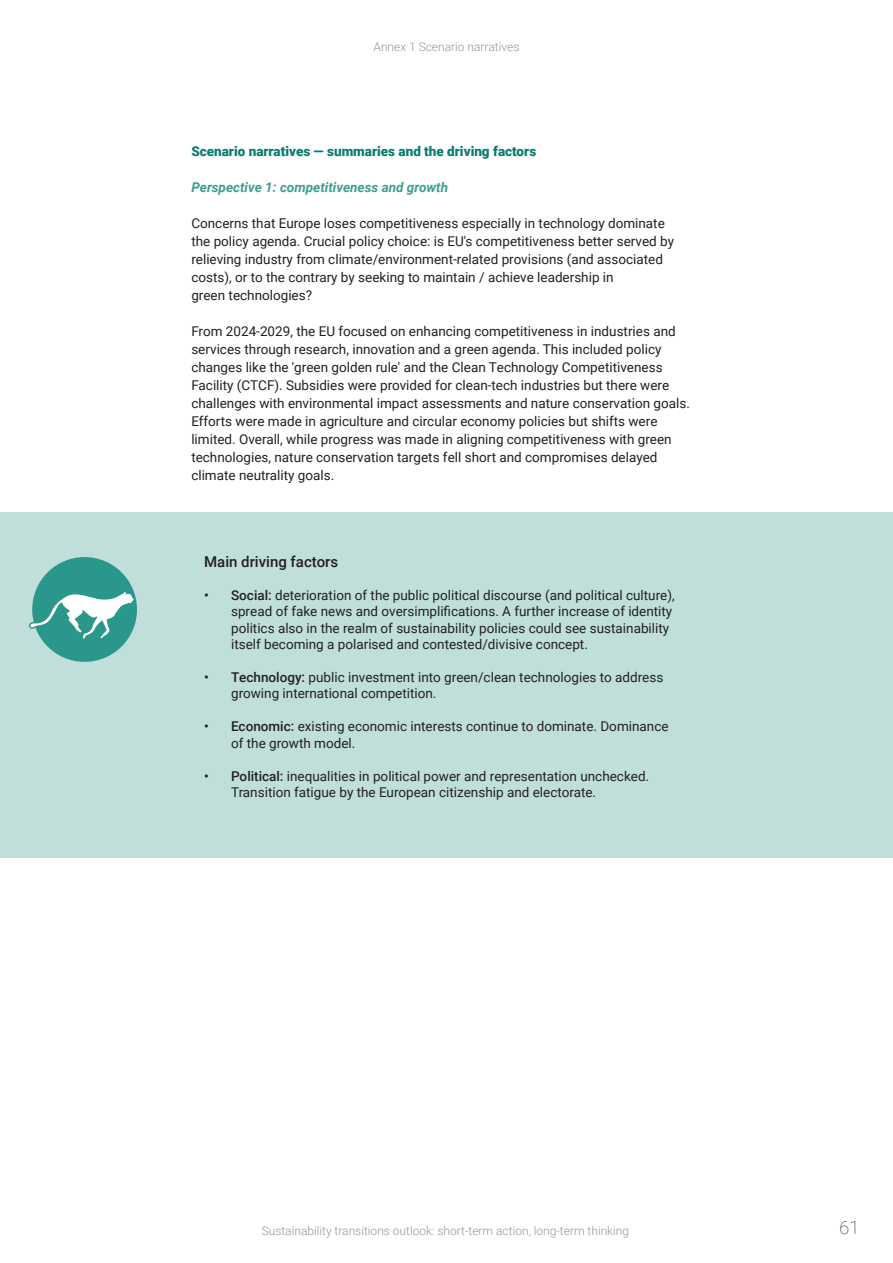
<style>
.page{position:relative;width:893px;height:1263px;background:#fff}
.page>*{position:absolute;margin:0;border:0;box-sizing:border-box;transform-origin:0 0}
.t1{font:100 18px "Roboto";color:#231f20}
._2023_-_Key_messages_title{font:500 15px "Roboto";color:#231f20}
._2023_-_Body_text{font:13.5px/18px "Roboto";color:#231f20}
._2023_-_Heading_2{font:900 13.5px "Roboto";color:#0a7c6c}
._2023_-_Heading_3{font:italic 700 13.5px "Roboto";color:#3d9d92}
.t2{font:300 12px "Roboto";color:#939598}
.s1{font-weight:500}
</style>
<div class="page">
<div style="left:0;top:512px;width:893px;height:346px;background:#c0dfdb"></div>
<div style="left:32px;top:557px;width:105px;height:105px;background:#299789;border-radius:50%"></div>
<svg style="left:29px;top:590px;width:107px;height:69px"></svg>
<p class="t2" style="left:373px;top:39px;width:147px">Annex 1 Scenario narratives</p>
<p class="_2023_-_Heading_2" style="left:191px;top:142px;width:346px">Scenario narratives — summaries and the driving factors</p>
<p class="_2023_-_Heading_3" style="left:191px;top:178px;width:258px">Perspective 1: competitiveness and growth</p>
<p class="_2023_-_Body_text" style="left:191px;top:213px;width:484px">Concerns that Europe loses competitiveness especially in technology dominate the policy agenda. Crucial policy choice: is EU's competitiveness better served by relieving industry from climate/environment-related provisions (and associated costs), or to the contrary by seeking to maintain / achieve leadership in<br>green technologies?</p>
<p class="_2023_-_Body_text" style="left:191px;top:321px;width:500px">From 2024-2029, the EU focused on enhancing competitiveness in industries and services through research, innovation and a green agenda. This included policy changes like the 'green golden rule' and the Clean Technology Competitiveness Facility (CTCF). Subsidies were provided for clean-tech industries but there were challenges with environmental impact assessments and nature conservation goals.<br>Efforts were made in agriculture and circular economy policies but shifts were limited. Overall, while progress was made in aligning competitiveness with green technologies, nature conservation targets fell short and compromises delayed climate neutrality goals.</p>
<p class="_2023_-_Key_messages_title" style="left:204px;top:552px;width:136px">Main driving factors</p>
<p class="_2023_-_Body_text" style="left:231px;top:587px;width:445px;line-height:16.2px;text-indent:-27px"><span class="s1">• Social:</span> deterioration of the public political discourse (and political culture), spread of fake news and oversimplifications. A further increase of identity politics also in the realm of sustainability policies could see sustainability itself becoming a polarised and contested/divisive concept.</p>
<p class="_2023_-_Body_text" style="left:231px;top:669px;width:434px;line-height:16.2px;text-indent:-27px"><span class="s1">• Technology:</span> public investment into green/clean technologies to address growing international competition.</p>
<p class="_2023_-_Body_text" style="left:231px;top:718px;width:439px;line-height:16.2px;text-indent:-27px"><span class="s1">• Economic:</span> existing economic interests continue to dominate. Dominance of the growth model.</p>
<p class="_2023_-_Body_text" style="left:231px;top:767px;width:420px;line-height:16.2px;text-indent:-27px"><span class="s1">• Political:</span> inequalities in political power and representation unchecked.<br>Transition fatigue by the European citizenship and electorate.</p>
<p class="t2" style="left:262px;top:1223px;width:369px">Sustainability transitions outlook: short-term action, long-term thinking</p>
<h1 class="t1" style="left:840px;top:1215px;width:21px">61</h1>
</div>
